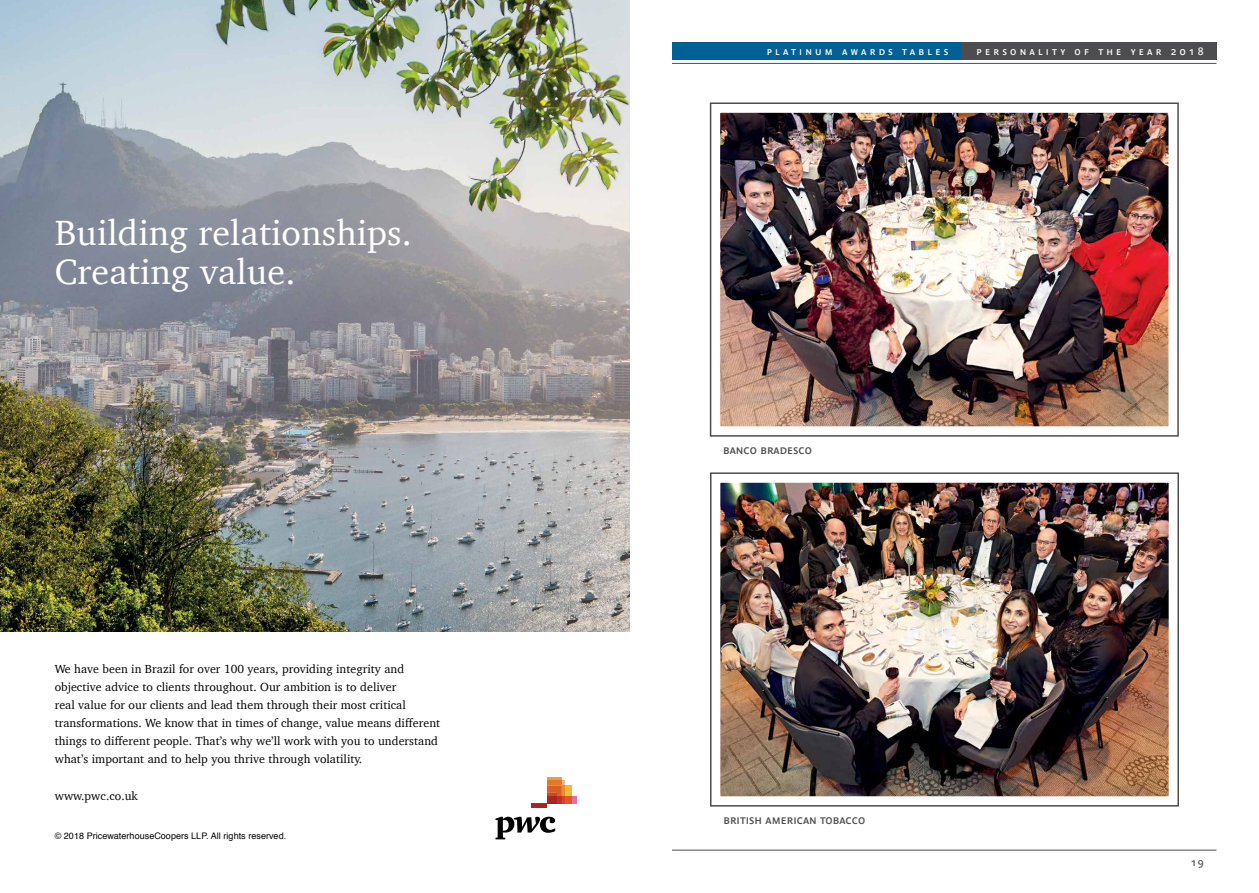
<style>
.page{position:relative;width:1259px;height:893px;background:#fff}
.page>*{position:absolute;margin:0;border:0;box-sizing:border-box;transform-origin:0 0}
.t1{font:36px/39px "Charter";letter-spacing:.005em;color:#fff}
.t2{font:12px/18px "Charter";letter-spacing:.005em;color:#000}
.t3{font:12px "Parisine Caps";color:#4d4d4f}
.t4{font:10.5px "Parisine Caps";letter-spacing:.3em;color:#fff}
.t5{font:10.5px "Parisine Caps";color:#4d4d4f}
.t6{font:9px "Helvetica";letter-spacing:.005em;color:#000}
</style>
<div class="page">
<div style="left:672px;top:43px;width:544px;height:17px;background:#006197"></div>
<div style="left:961px;top:43px;width:255px;height:17px;background:#4d4d4f"></div>
<hr style="left:672px;top:63px;width:544px;height:1px;background:#4d4d4f">
<hr style="left:672px;top:850px;width:544px;height:1px;background:#4d4d4f">
<img style="left:720px;top:113px;width:448px;height:313px">
<div style="left:709px;top:102px;width:470px;height:335px;border:10px solid #fff"></div>
<div style="left:710px;top:102px;width:468px;height:335px;border:2px solid #4d4d4f"></div>
<img style="left:721px;top:483px;width:447px;height:313px">
<div style="left:710px;top:472px;width:469px;height:335px;border:10px solid #fff"></div>
<div style="left:710px;top:472px;width:469px;height:335px;border:2px solid #4d4d4f"></div>
<img style="left:0;top:0;width:629px;height:631px">
<svg style="left:495px;top:817px;width:60px;height:22px"></svg>
<hr style="left:532px;top:804px;width:15px;height:4px;background:#ac2323">
<svg style="left:547px;top:777px;width:15px;height:4px"></svg>
<div style="left:564px;top:785px;width:8px;height:12px;background:#efba38"></div>
<svg style="left:572px;top:797px;width:4px;height:7px"></svg>
<div style="left:564px;top:797px;width:8px;height:7px;background:#de5928"></div>
<svg style="left:547px;top:781px;width:17px;height:23px"></svg>
<div style="left:547px;top:797px;width:9px;height:7px;background:#ac2323"></div>
<h1 class="t1" style="left:55px;top:212px;width:358px">Building relationships.<br>Creating value.</h1>
<p class="t2" style="left:55px;top:660px;width:387px">We have been in Brazil for over 100 years, providing integrity and objective advice to clients throughout. Our ambition is to deliver<br>real value for our clients and lead them through their most critical transformations. We know that in times of change, value means different things to different people. That’s why we’ll work with you to understand what’s important and to help you thrive through volatility.</p>
<p class="t2" style="left:55px;top:787px;width:85px">www.pwc.co.uk</p>
<p class="t6" style="left:55px;top:829px;width:233px">© 2018 PricewaterhouseCoopers LLP. All rights reserved.</p>
<p class="t4" style="left:766px;top:45px;width:183px">platinum awards tables</p>
<p class="t4" style="left:976px;top:45px;width:229px">personality of the year 2018</p>
<p class="t3" style="left:723px;top:443px;width:90px">banco bradesco</p>
<p class="t3" style="left:723px;top:813px;width:143px">british american tobacco</p>
<p class="t5" style="left:1191px;top:857px;width:14px">19</p>
</div>
